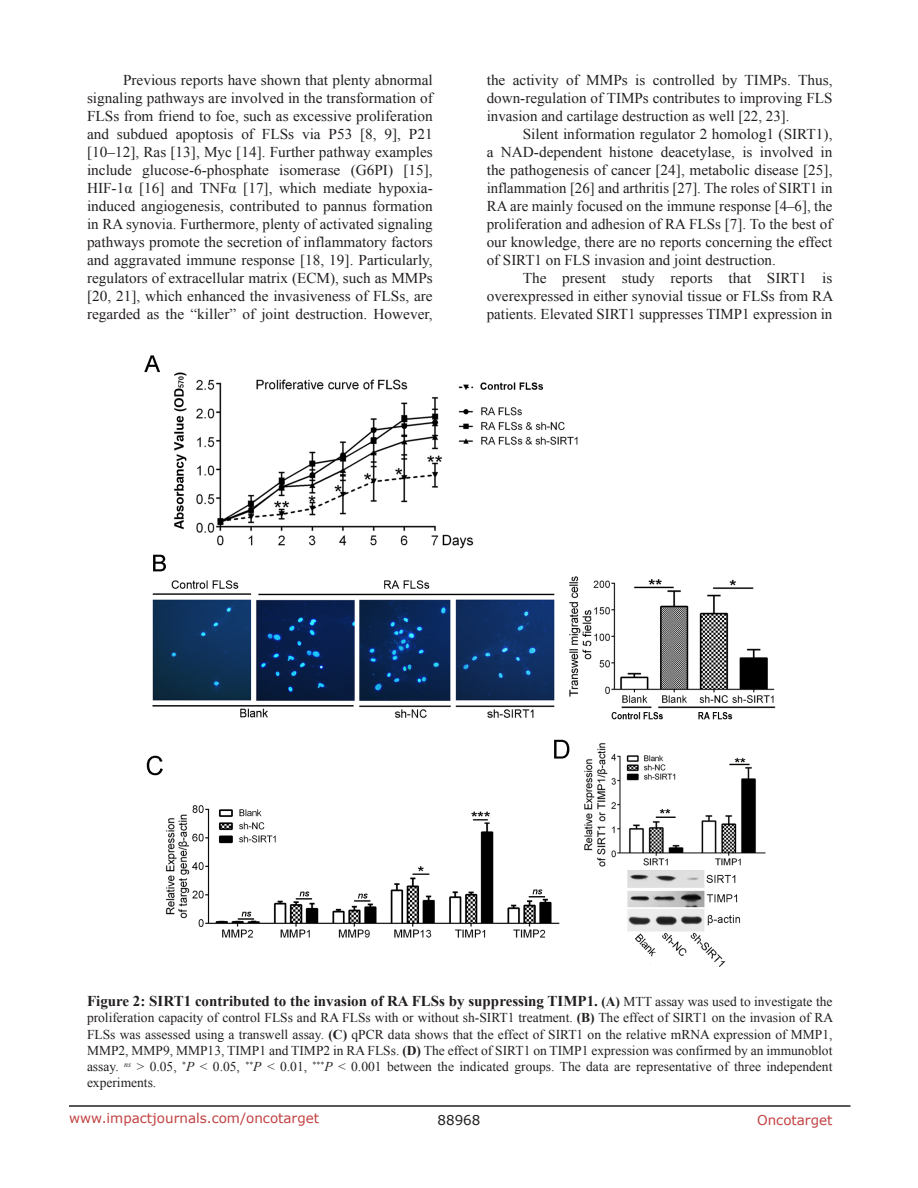
<style>
.page{position:relative;width:918px;height:1188px;background:#fff}
.page>*{position:absolute;margin:0;border:0;box-sizing:border-box;transform-origin:0 0}
.BodyText{font:15px/18px "Times New Roman";color:#231f20;text-align:justify}
.figuretext{font:700 15px "Times New Roman";color:#231f20}
.figuretext-2{font:13.5px/16.2px "Times New Roman";color:#231f20;text-align:justify}
.t1{font:13.5px "Verdana";color:#c24141}
.t2{font:13.5px "Verdana";color:#231f20}
.s1{font-size:13.5px}
.s2{font-weight:400;font-size:13.5px}
.s3{font-weight:700}
.s4{font-style:italic}
</style>
<div class="page">
<hr style="left:69px;top:1105px;width:781px;height:2px;background:#231f20">
<img style="left:144px;top:355px;width:632px;height:612px">
<p class="BodyText" style="left:87px;top:71px;width:347px;text-indent:36px">Previous reports have shown that plenty abnormal signaling pathways are involved in the transformation of FLSs from friend to foe, such as excessive proliferation and subdued apoptosis of FLSs via P53 [8, 9], P21 [10–12], Ras [13], Myc [14]. Further pathway examples include glucose-6-phosphate isomerase (G6PI) [15], HIF-1α [16] and TNFα [17], which mediate hypoxia&shy;induced angiogenesis, contributed to pannus formation in RA synovia. Furthermore, plenty of activated signaling pathways promote the secretion of inflammatory factors and aggravated immune response [18, 19]. Particularly, regulators of extracellular matrix (ECM), such as MMPs [20, 21], which enhanced the invasiveness of FLSs, are regarded as the “killer” of joint destruction. However,</p>
<p class="BodyText" style="left:487px;top:71px;width:347px">the activity of MMPs is controlled by TIMPs. Thus, down-regulation of TIMPs contributes to improving FLS invasion and cartilage destruction as well [22, 23].</p>
<p class="BodyText" style="left:487px;top:125px;width:347px;text-indent:36px">Silent information regulator 2 homolog1 (SIRT1), a NAD-dependent histone deacetylase, is involved in the pathogenesis of cancer [24], metabolic disease [25], inflammation [26] and arthritis [27]. The roles of SIRT1 in RA are mainly focused on the immune response [4–6], the proliferation and adhesion of RA FLSs [7]. To the best of our knowledge, there are no reports concerning the effect of SIRT1 on FLS invasion and joint destruction.</p>
<p class="BodyText" style="left:487px;top:269px;width:348px;text-indent:36px">The present study reports that SIRT1 is overexpressed in either synovial tissue or FLSs from RA patients. Elevated SIRT1 suppresses TIMP1 expression in</p>
<p class="figuretext" style="left:87px;top:990px;width:747px">Figure 2: SIRT1 contributed to the invasion of RA FLSs by suppressing TIMP1. <span class="s1">(A)</span> <span class="s2">MTT assay was used to investigate the</span></p>
<p class="figuretext-2" style="left:87px;top:1009px;width:748px">proliferation capacity of control FLSs and RA FLSs with or without sh-SIRT1 treatment. <span class="s3">(B)</span> The effect of SIRT1 on the invasion of RA FLSs was assessed using a transwell assay. <span class="s3">(C)</span> qPCR data shows that the effect of SIRT1 on the relative mRNA expression of MMP1, MMP2, MMP9, MMP13, TIMP1 and TIMP2 in RA FLSs. <span class="s3">(D)</span> The effect of SIRT1 on TIMP1 expression was confirmed by an immunoblot assay. <sup>ns</sup> &gt; 0.05, <sup>*</sup><span class="s4">P</span> &lt; 0.05, <sup>**</sup><span class="s4">P</span> &lt; 0.01, <sup>***</sup><span class="s4">P</span> &lt; 0.001 between the indicated groups. The data are representative of three independent experiments.</p>
<p class="t1" style="left:69px;top:1109px;width:252px">www.impactjournals.com/oncotarget</p>
<p class="t2" style="left:438px;top:1111px;width:44px">88968</p>
<p class="t1" style="left:757px;top:1111px;width:77px">Oncotarget</p>
</div>
